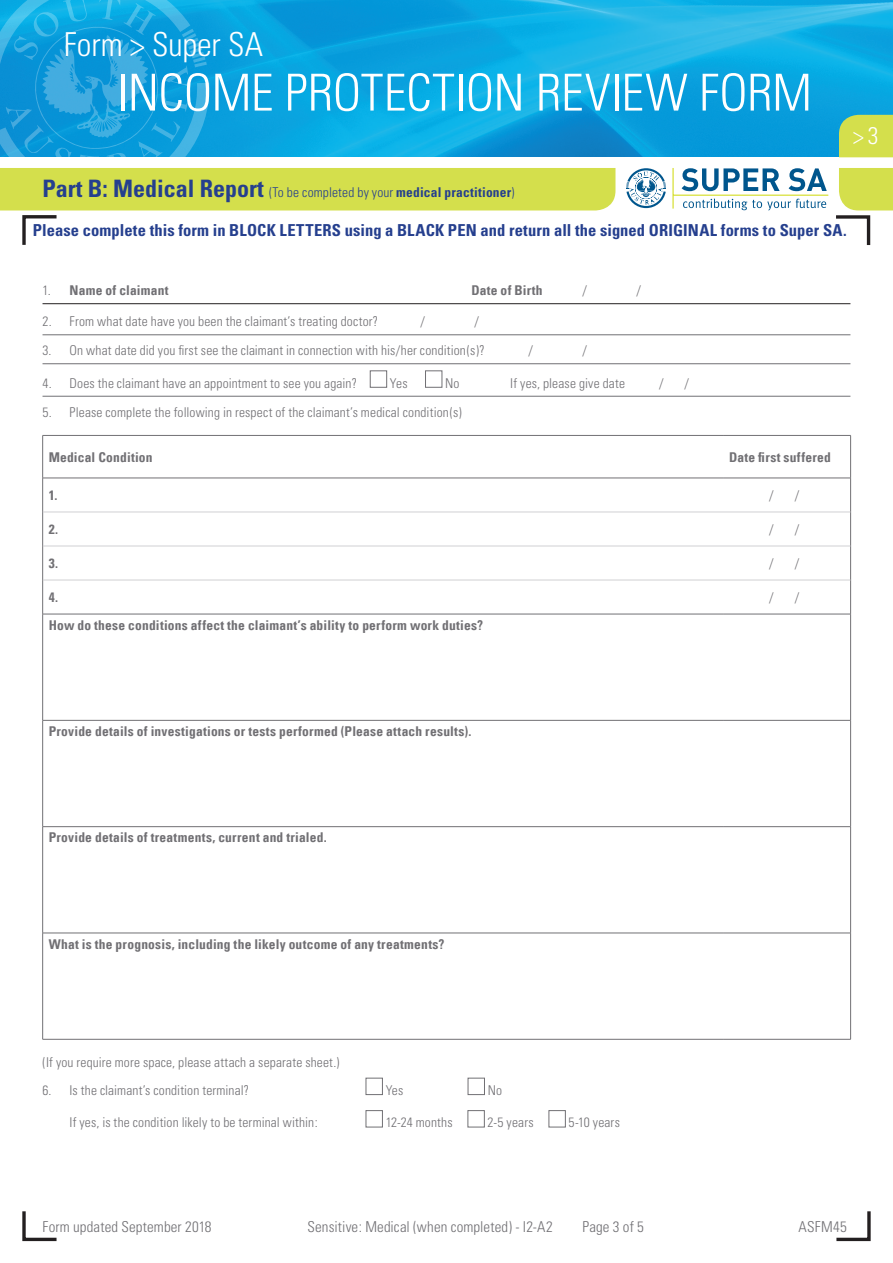
<style>
.page{position:relative;width:893px;height:1263px;background:#fff}
.page>*{position:absolute;margin:0;border:0;box-sizing:border-box;transform-origin:0 0}
.t1{font:300 condensed 51px "Univers";letter-spacing:-.01em;color:#fff}
.t2{font:300 condensed 33px "Univers";letter-spacing:-.005em;color:#fff}
.t3{font:300 condensed 24px "Univers";color:#fff}
.t4{font:700 condensed 16.5px "Univers";letter-spacing:.005em;color:#253f8e}
.t5{font:300 condensed 15px "Univers";letter-spacing:.01em;color:#717074}
.Question_Text_-_Less{font:300 condensed 13.5px "Univers";letter-spacing:.01em;color:#717074}
.Question_Text_-_Less-2{font:700 condensed 13.5px "Univers LT";letter-spacing:.015em;color:#717074}
.If_Yes{font:300 condensed 13.5px "Univers";letter-spacing:.01em;color:#717074}
.Part_A_B_C{font:300 condensed 13.5px "Univers";letter-spacing:.015em;color:#253f8e}
.Table_Date_Field{font:300 condensed 13.5px "Univers";color:#717074}
.s1{font-weight:700;font-size:24px}
.s2{font-weight:700}
.s3{font-family:"Univers";font-weight:300}
</style>
<div class="page">
<img style="left:212px;top:0;width:681px;height:157px">
<svg style="left:682px;top:168px;width:98px;height:23px"></svg>
<svg style="left:789px;top:168px;width:38px;height:23px"></svg>
<svg style="left:683px;top:199px;width:143px;height:11px"></svg>
<hr style="left:672px;top:168px;width:2px;height:41px;background:#d8e039">
<hr style="left:673px;top:195px;width:155px;height:1px;background:#d8e039">
<svg style="left:626px;top:168px;width:40px;height:40px"></svg>
<svg style="left:0;top:0;width:212px;height:157px;background:#17a0dc"></svg>
<div style="left:839px;top:115px;width:54px;height:42px;background:#d4df4c"></div>
<svg style="left:0;top:168px;width:615px;height:77px"></svg>
<svg style="left:836px;top:168px;width:57px;height:77px"></svg>
<svg style="left:836px;top:1211px;width:35px;height:31px"></svg>
<svg style="left:22px;top:1211px;width:35px;height:31px"></svg>
<hr style="left:43px;top:303px;width:807px;height:1px;background:#231f20">
<hr style="left:43px;top:334px;width:807px;height:1px;background:#717074">
<hr style="left:43px;top:363px;width:807px;height:1px;background:#717074">
<hr style="left:43px;top:396px;width:807px;height:1px;background:#717074">
<div style="left:370px;top:371px;width:17px;height:17px;background:#fff;border:1px solid #717074"></div>
<div style="left:425px;top:371px;width:17px;height:17px;background:#fff;border:1px solid #717074"></div>
<hr style="left:43px;top:435px;width:680px;height:1px;background:#717074">
<hr style="left:42px;top:436px;width:1px;height:42px;background:#717074">
<hr style="left:723px;top:435px;width:128px;height:1px;background:#717074">
<hr style="left:850px;top:436px;width:1px;height:42px;background:#717074">
<hr style="left:43px;top:478px;width:680px;height:1px;background:#717074">
<hr style="left:42px;top:478px;width:1px;height:34px;background:#717074">
<hr style="left:723px;top:478px;width:128px;height:1px;background:#717074">
<hr style="left:850px;top:478px;width:1px;height:34px;background:#717074">
<hr style="left:42px;top:512px;width:1px;height:34px;background:#717074">
<hr style="left:850px;top:512px;width:1px;height:34px;background:#717074">
<hr style="left:42px;top:546px;width:1px;height:34px;background:#717074">
<hr style="left:850px;top:546px;width:1px;height:34px;background:#717074">
<hr style="left:42px;top:580px;width:1px;height:34px;background:#717074">
<hr style="left:850px;top:580px;width:1px;height:34px;background:#717074">
<hr style="left:43px;top:614px;width:680px;height:1px;background:#717074">
<hr style="left:42px;top:614px;width:1px;height:106px;background:#717074">
<hr style="left:723px;top:614px;width:128px;height:1px;background:#717074">
<hr style="left:850px;top:614px;width:1px;height:106px;background:#717074">
<hr style="left:43px;top:720px;width:680px;height:1px;background:#717074">
<hr style="left:42px;top:720px;width:1px;height:106px;background:#717074">
<hr style="left:723px;top:720px;width:128px;height:1px;background:#717074">
<hr style="left:850px;top:720px;width:1px;height:106px;background:#717074">
<hr style="left:43px;top:826px;width:680px;height:1px;background:#717074">
<hr style="left:42px;top:827px;width:1px;height:106px;background:#717074">
<hr style="left:723px;top:826px;width:128px;height:1px;background:#717074">
<hr style="left:850px;top:827px;width:1px;height:106px;background:#717074">
<hr style="left:43px;top:933px;width:680px;height:1px;background:#717074">
<hr style="left:42px;top:933px;width:1px;height:106px;background:#717074">
<hr style="left:723px;top:933px;width:128px;height:1px;background:#717074">
<hr style="left:850px;top:933px;width:1px;height:106px;background:#717074">
<hr style="left:43px;top:1039px;width:680px;height:1px;background:#717074">
<hr style="left:723px;top:1039px;width:128px;height:1px;background:#717074">
<hr style="left:43px;top:512px;width:680px;height:1px;background:#d0d0d3">
<hr style="left:43px;top:546px;width:680px;height:1px;background:#d0d0d3">
<hr style="left:43px;top:580px;width:680px;height:1px;background:#d0d0d3">
<hr style="left:723px;top:512px;width:127px;height:1px;background:#d0d0d3">
<hr style="left:723px;top:546px;width:127px;height:1px;background:#d0d0d3">
<hr style="left:723px;top:580px;width:127px;height:1px;background:#d0d0d3">
<div style="left:366px;top:1078px;width:17px;height:17px;background:#fff;border:1px solid #717074"></div>
<div style="left:468px;top:1078px;width:17px;height:17px;background:#fff;border:1px solid #717074"></div>
<div style="left:366px;top:1110px;width:17px;height:17px;background:#fff;border:1px solid #717074"></div>
<div style="left:468px;top:1110px;width:17px;height:17px;background:#fff;border:1px solid #717074"></div>
<div style="left:549px;top:1110px;width:17px;height:17px;background:#fff;border:1px solid #717074"></div>
<h2 class="t2" style="left:64px;top:24px;width:201px">Form &gt; Super SA</h2>
<h1 class="t1" style="left:117px;top:62px;width:696px">INCOME PROTECTION REVIEW FORM</h1>
<p class="Part_A_B_C" style="left:43px;top:184px;width:474px"><span class="s1">Part B: Medical Report</span> (To be completed by your <span class="s2">medical practitioner</span>)</p>
<h3 class="t3" style="left:853px;top:121px;width:27px">&gt;3</h3>
<p class="t4" style="left:33px;top:220px;width:815px">Please complete this form in BLOCK LETTERS using a BLACK PEN and return all the signed ORIGINAL forms to Super SA.</p>
<p class="Question_Text_-_Less-2" style="left:43px;top:282px;width:128px"><span class="s3">1.</span> Name of claimant</p>
<p class="Question_Text_-_Less-2" style="left:471px;top:282px;width:73px">Date of Birth</p>
<p class="Question_Text_-_Less" style="left:583px;top:282px;width:6px">/</p>
<p class="Question_Text_-_Less" style="left:637px;top:282px;width:6px">/</p>
<p class="Question_Text_-_Less" style="left:43px;top:313px;width:337px">2. From what date have you been the claimant’s treating doctor?</p>
<p class="Question_Text_-_Less" style="left:421px;top:313px;width:6px">/</p>
<p class="Question_Text_-_Less" style="left:475px;top:313px;width:6px">/</p>
<p class="Question_Text_-_Less" style="left:43px;top:342px;width:444px">3. On what date did you first see the claimant in connection with his/her condition(s)?</p>
<p class="Question_Text_-_Less" style="left:529px;top:342px;width:6px">/</p>
<p class="Question_Text_-_Less" style="left:583px;top:342px;width:6px">/</p>
<p class="Question_Text_-_Less" style="left:43px;top:375px;width:316px">4. Does the claimant have an appointment to see you again?</p>
<p class="Question_Text_-_Less" style="left:390px;top:375px;width:19px">Yes</p>
<p class="Question_Text_-_Less" style="left:445px;top:375px;width:16px">No</p>
<p class="Question_Text_-_Less" style="left:510px;top:375px;width:116px">If yes, please give date</p>
<p class="Question_Text_-_Less" style="left:659px;top:375px;width:6px">/</p>
<p class="Question_Text_-_Less" style="left:685px;top:375px;width:6px">/</p>
<p class="Question_Text_-_Less" style="left:43px;top:404px;width:421px">5. Please complete the following in respect of the claimant’s medical condition(s)</p>
<p class="Question_Text_-_Less-2" style="left:49px;top:448px;width:105px">Medical Condition</p>
<p class="Question_Text_-_Less-2" style="left:729px;top:448px;width:103px">Date first suffered</p>
<p class="Question_Text_-_Less-2" style="left:49px;top:487px;width:10px">1.</p>
<p class="Table_Date_Field" style="left:769px;top:487px;width:6px">/</p>
<p class="Table_Date_Field" style="left:795px;top:487px;width:6px">/</p>
<p class="Question_Text_-_Less-2" style="left:49px;top:521px;width:11px">2.</p>
<p class="Table_Date_Field" style="left:769px;top:521px;width:6px">/</p>
<p class="Table_Date_Field" style="left:795px;top:521px;width:6px">/</p>
<p class="Question_Text_-_Less-2" style="left:49px;top:555px;width:11px">3.</p>
<p class="Table_Date_Field" style="left:769px;top:555px;width:6px">/</p>
<p class="Table_Date_Field" style="left:795px;top:555px;width:6px">/</p>
<p class="Question_Text_-_Less-2" style="left:49px;top:589px;width:11px">4.</p>
<p class="Table_Date_Field" style="left:769px;top:589px;width:6px">/</p>
<p class="Table_Date_Field" style="left:795px;top:589px;width:6px">/</p>
<p class="Question_Text_-_Less-2" style="left:49px;top:617px;width:436px">How do these conditions affect the claimant’s ability to perform work duties?</p>
<p class="Question_Text_-_Less-2" style="left:49px;top:723px;width:424px">Provide details of investigations or tests performed (Please attach results).</p>
<p class="Question_Text_-_Less-2" style="left:49px;top:829px;width:280px">Provide details of treatments, current and trialed.</p>
<p class="Question_Text_-_Less-2" style="left:49px;top:936px;width:397px">What is the prognosis, including the likely outcome of any treatments?</p>
<p class="Question_Text_-_Less" style="left:43px;top:1054px;width:299px">(If you require more space, please attach a separate sheet.)</p>
<p class="Question_Text_-_Less" style="left:43px;top:1082px;width:208px">6. Is the claimant’s condition terminal?</p>
<p class="Question_Text_-_Less" style="left:386px;top:1082px;width:19px">Yes</p>
<p class="Question_Text_-_Less" style="left:488px;top:1082px;width:16px">No</p>
<p class="If_Yes" style="left:70px;top:1114px;width:250px">If yes, is the condition likely to be terminal within:</p>
<p class="If_Yes" style="left:386px;top:1114px;width:68px">12-24 months</p>
<p class="If_Yes" style="left:488px;top:1114px;width:48px">2-5 years</p>
<p class="If_Yes" style="left:569px;top:1114px;width:53px">5-10 years</p>
<p class="t5" style="left:43px;top:1218px;width:171px">Form updated September 2018</p>
<p class="t5" style="left:308px;top:1218px;width:247px">Sensitive: Medical (when completed) - I2-A2</p>
<p class="t5" style="left:583px;top:1218px;width:63px">Page 3 of 5</p>
<p class="t5" style="left:799px;top:1218px;width:50px">ASFM45</p>
</div>
